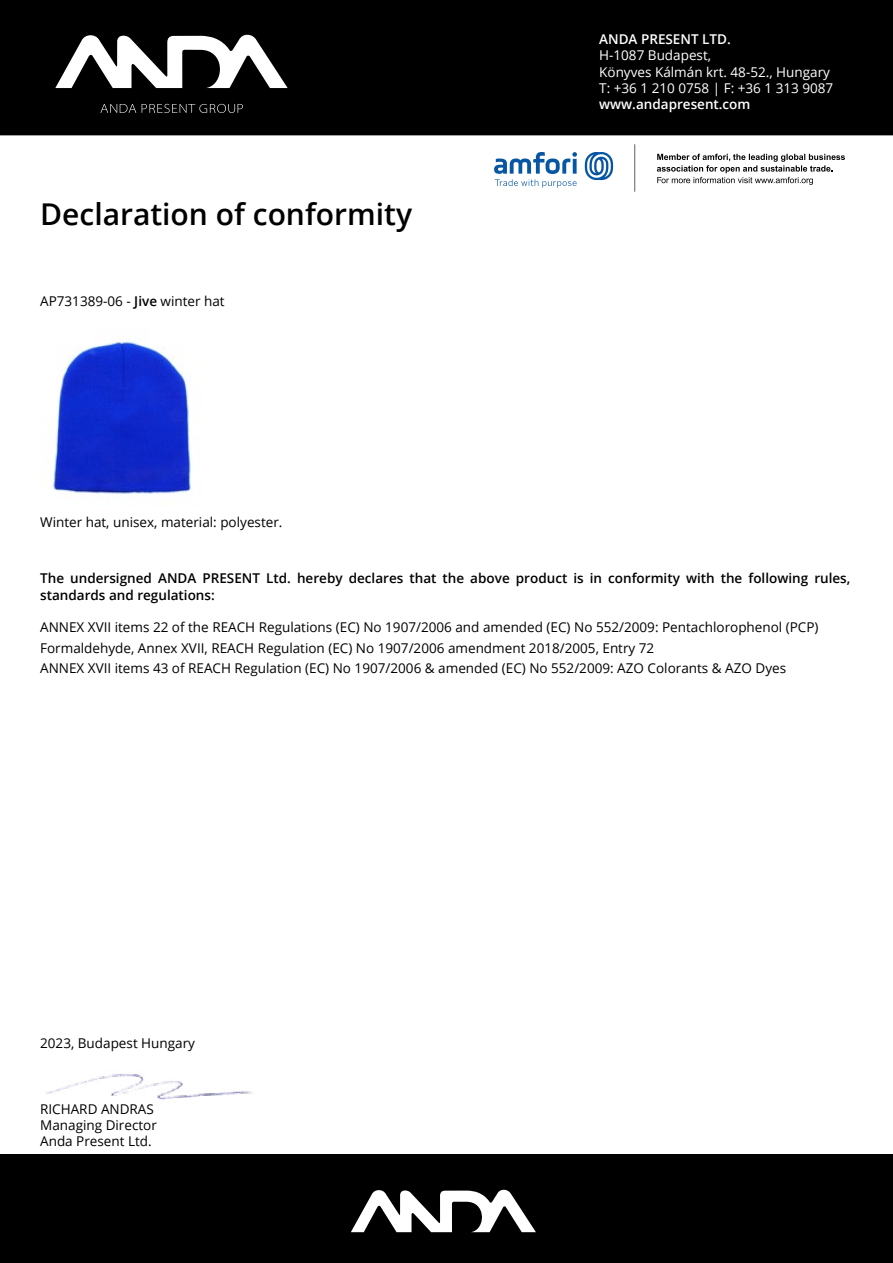
<style>
.page{position:relative;width:893px;height:1263px;background:#fff}
.page>*{position:absolute;margin:0;border:0;box-sizing:border-box;transform-origin:0 0}
.t1{font:600 30px "Open Sans";color:#000}
.t2{font:13.5px/16.2px "Open Sans";color:#000}
.t3{font:600 13.5px/16.2px "Open Sans";color:#000}
.t4{font:13.5px/16.2px "Open Sans";color:#fff}
.t5{font:600 13.5px "Open Sans";color:#fff}
.s1{font-weight:600}
</style>
<div class="page">
<div style="left:0;top:0;width:893px;height:135px;background:#000"></div>
<div style="left:0;top:1154px;width:893px;height:109px;background:#000"></div>
<svg style="left:55px;top:34px;width:233px;height:54px"></svg>
<svg style="left:100px;top:104px;width:143px;height:9px"></svg>
<img style="left:53px;top:338px;width:138px;height:156px">
<svg style="left:351px;top:1189px;width:185px;height:43px"></svg>
<svg style="left:585px;top:152px;width:28px;height:28px"></svg>
<svg style="left:494px;top:152px;width:83px;height:36px"></svg>
<hr style="left:634px;top:144px;width:1px;height:47px;background:#686e79">
<svg style="left:657px;top:154px;width:188px;height:31px"></svg>
<img style="left:46px;top:1074px;width:206px;height:26px">
<h1 class="t1" style="left:40px;top:193px;width:373px">Declaration of conformity</h1>
<p class="t2" style="left:40px;top:292px;width:186px">AP731389-06 - <span class="s1">Jive</span> winter hat</p>
<p class="t2" style="left:40px;top:514px;width:244px">Winter hat, unisex, material: polyester.</p>
<p class="t5" style="left:599px;top:30px;width:133px">ANDA PRESENT LTD.</p>
<p class="t4" style="left:599px;top:47px;width:236px">H-1087 Budapest,<br>Könyves Kálmán krt. 48-52., Hungary<br>T: +36 1 210 0758 | F: +36 1 313 9087</p>
<p class="t5" style="left:599px;top:95px;width:153px">www.andapresent.com</p>
<p class="t3" style="left:40px;top:570px;width:812px">The undersigned ANDA PRESENT Ltd. hereby declares that the above product is in conformity with the following rules, standards and regulations:</p>
<p class="t2" style="left:40px;top:617px;width:780px;line-height:20.4px">ANNEX XVII items 22 of the REACH Regulations (EC) No 1907/2006 and amended (EC) No 552/2009: Pentachlorophenol (PCP)<br>Formaldehyde, Annex XVII, REACH Regulation (EC) No 1907/2006 amendment 2018/2005, Entry 72<br>ANNEX XVII items 43 of REACH Regulation (EC) No 1907/2006 &amp; amended (EC) No 552/2009: AZO Colorants &amp; AZO Dyes</p>
<p class="t2" style="left:40px;top:1034px;width:156px">2023, Budapest Hungary</p>
<p class="t2" style="left:40px;top:1100px;width:118px">RICHARD ANDRAS<br>Managing Director<br>Anda Present Ltd.</p>
</div>
